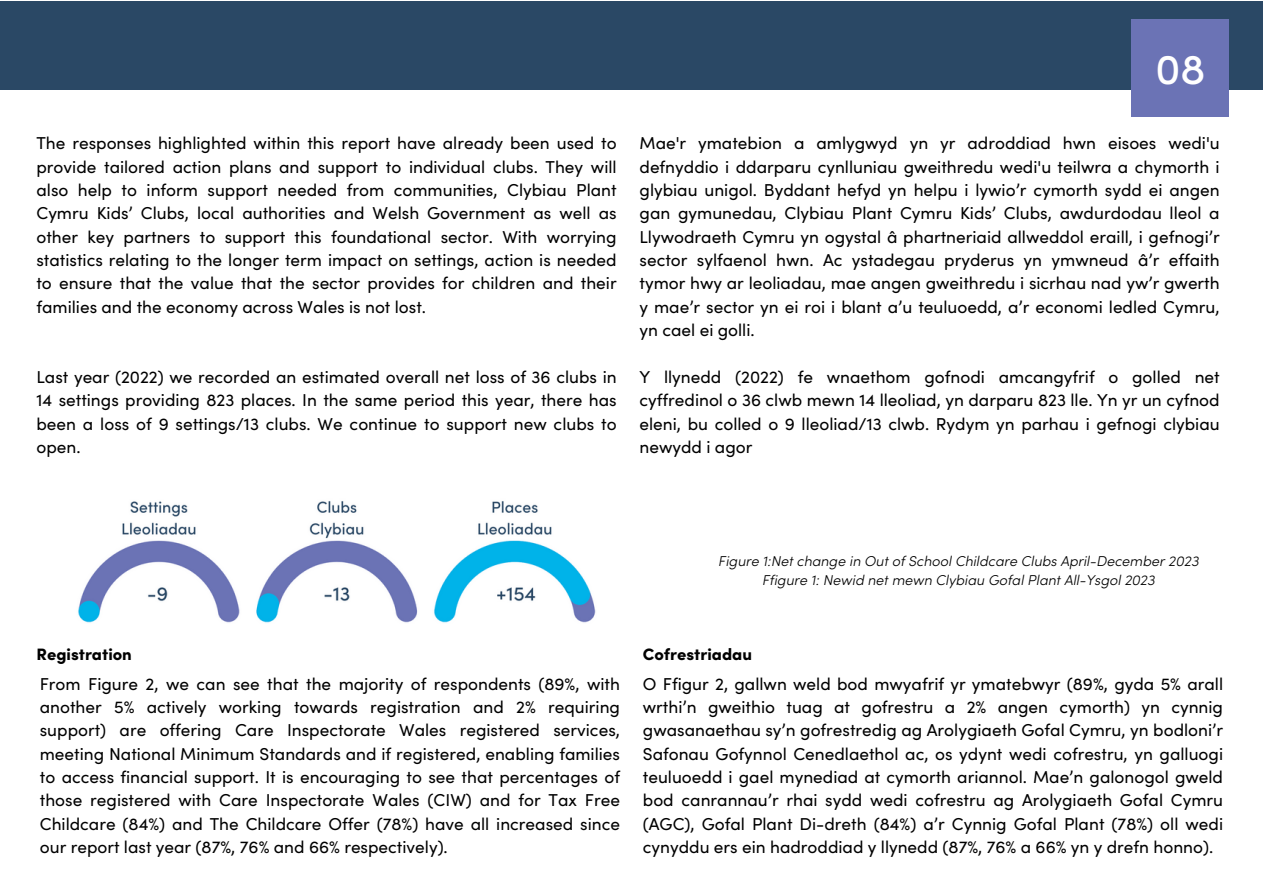
<style>
.page{position:relative;width:1263px;height:894px;background:#fff}
.page>*{position:absolute;margin:0;border:0;box-sizing:border-box;transform-origin:0 0}
.t1{font:500 42.45px "Sofia Pro";color:#fff}
.t2{font:17.25px/23.4px "Sofia Pro";color:#000;text-align:justify}
.t3{font:900 16.5px "Sofia Pro";color:#000}
.t4{font:italic 300 14.25px/19.2px "Sofia Pro";color:#000;text-align:center}
</style>
<div class="page">
<div style="left:0;top:1px;width:1263px;height:88px;background:#2a4865"></div>
<div style="left:1132px;top:19px;width:97px;height:98px;background:#6b73b5"></div>
<img style="left:78px;top:501px;width:518px;height:122px">
<p class="t2" style="left:36px;top:131px;width:582px">The responses highlighted within this report have already been used to provide tailored action plans and support to individual clubs. They will also help to inform support needed from communities, Clybiau Plant Cymru Kids’ Clubs, local authorities and Welsh Government as well as other key partners to support this foundational sector. With worrying statistics relating to the longer term impact on settings, action is needed to ensure that the value that the sector provides for children and their families and the economy across Wales is not lost.</p>
<p class="t2" style="left:36px;top:365px;width:582px">Last year (2022) we recorded an estimated overall net loss of 36 clubs in 14 settings providing 823 places. In the same period this year, there has been a loss of 9 settings/13 clubs. We continue to support new clubs to open.</p>
<h1 class="t1" style="left:1155px;top:41px;width:51px">08</h1>
<p class="t2" style="left:639px;top:131px;width:582px">Mae'r ymatebion a amlygwyd yn yr adroddiad hwn eisoes wedi'u defnyddio i ddarparu cynlluniau gweithredu wedi'u teilwra a chymorth i glybiau unigol. Byddant hefyd yn helpu i lywio’r cymorth sydd ei angen gan gymunedau, Clybiau Plant Cymru Kids’ Clubs, awdurdodau lleol a Llywodraeth Cymru yn ogystal â phartneriaid allweddol eraill, i gefnogi’r sector sylfaenol hwn. Ac ystadegau pryderus yn ymwneud â’r effaith tymor hwy ar leoliadau, mae angen gweithredu i sicrhau nad yw’r gwerth y mae’r sector yn ei roi i blant a’u teuluoedd, a’r economi ledled Cymru, yn cael ei golli.</p>
<p class="t2" style="left:639px;top:365px;width:582px">Y llynedd (2022) fe wnaethom gofnodi amcangyfrif o golled net cyffredinol o 36 clwb mewn 14 lleoliad, yn darparu 823 lle. Yn yr un cyfnod eleni, bu colled o 9 lleoliad/13 clwb. Rydym yn parhau i gefnogi clybiau newydd i agor</p>
<p class="t4" style="left:719px;top:551px;width:482px">Figure 1:Net change in Out of School Childcare Clubs April-December 2023<br>Ffigure 1: Newid net mewn Clybiau Gofal Plant All-Ysgol 2023</p>
<p class="t3" style="left:36px;top:643px;width:97px">Registration</p>
<p class="t3" style="left:643px;top:643px;width:111px">Cofrestriadau</p>
<p class="t2" style="left:40px;top:671px;width:582px">From Figure 2, we can see that the majority of respondents (89%, with another 5% actively working towards registration and 2% requiring support) are offering Care Inspectorate Wales registered services, meeting National Minimum Standards and if registered, enabling families to access financial support. It is encouraging to see that percentages of those registered with Care Inspectorate Wales (CIW) and for Tax Free Childcare (84%) and The Childcare Offer (78%) have all increased since our report last year (87%, 76% and 66% respectively).</p>
<p class="t2" style="left:643px;top:671px;width:582px">O Ffigur 2, gallwn weld bod mwyafrif yr ymatebwyr (89%, gyda 5% arall wrthi’n gweithio tuag at gofrestru a 2% angen cymorth) yn cynnig gwasanaethau sy’n gofrestredig ag Arolygiaeth Gofal Cymru, yn bodloni’r Safonau Gofynnol Cenedlaethol ac, os ydynt wedi cofrestru, yn galluogi teuluoedd i gael mynediad at cymorth ariannol. Mae’n galonogol gweld bod canrannau’r rhai sydd wedi cofrestru ag Arolygiaeth Gofal Cymru (AGC), Gofal Plant Di-dreth (84%) a’r Cynnig Gofal Plant (78%) oll wedi cynyddu ers ein hadroddiad y llynedd (87%, 76% a 66% yn y drefn honno).</p>
</div>
